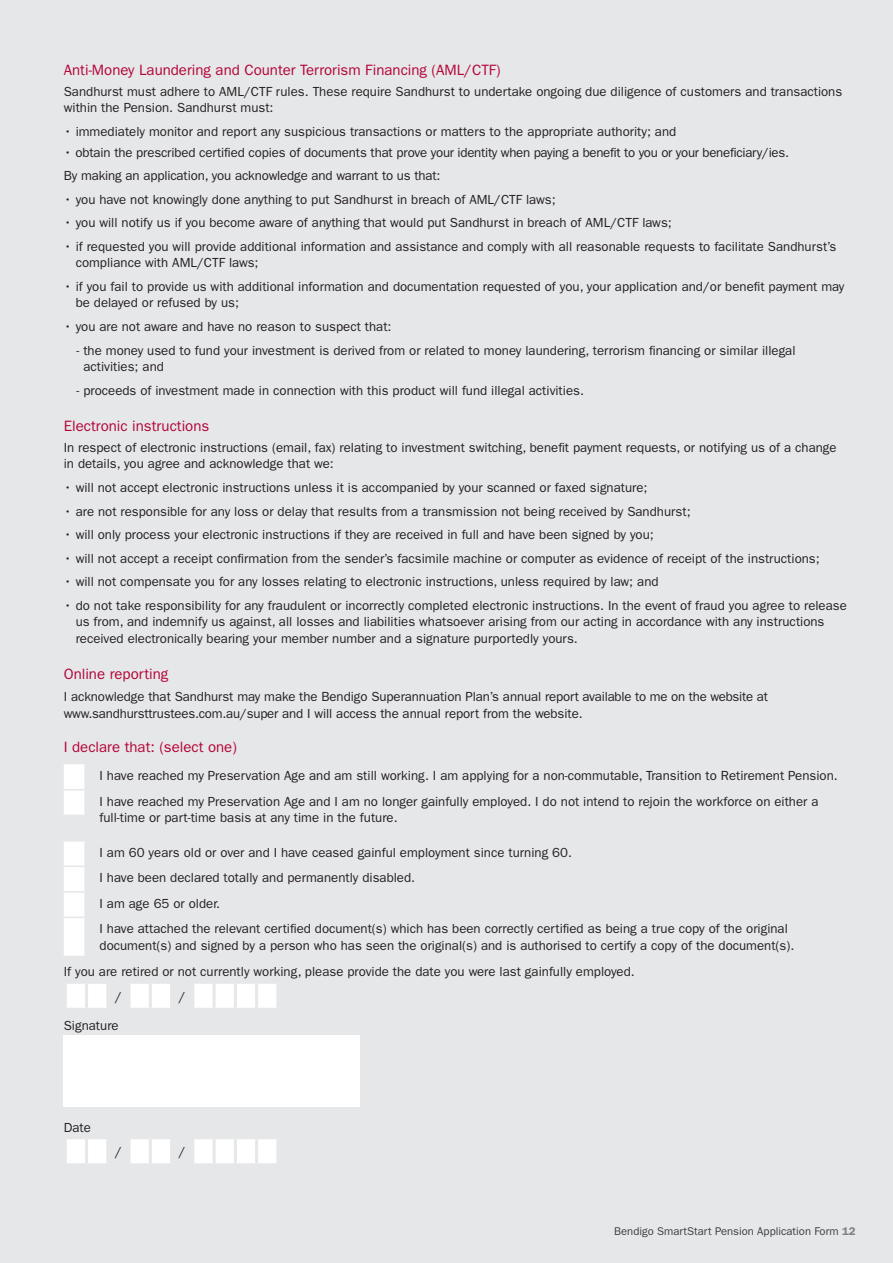
<style>
.page{position:relative;width:893px;height:1263px;background:#e6e7e9}
.page>*{position:absolute;margin:0;border:0;box-sizing:border-box;transform-origin:0 0}
.t1{font:15px "Franklin Gothic";color:#b30437}
.t2{font:13.2px/16.5px "Franklin Gothic";color:#231f20}
.t3{font:11.25px "Franklin Gothic";color:#3e3e3f}
.s1{font-weight:600;color:#808285}
</style>
<div class="page">
<svg style="left:64px;top:764px;width:20px;height:192px"></svg>
<hr style="left:64px;top:916px;width:21px;height:2px;background:#e6e7e9">
<svg style="left:67px;top:984px;width:209px;height:24px"></svg>
<hr style="left:85px;top:984px;width:3px;height:24px;background:#e6e7e9">
<hr style="left:106px;top:984px;width:3px;height:24px;background:#e6e7e9">
<hr style="left:128px;top:984px;width:3px;height:24px;background:#e6e7e9">
<hr style="left:149px;top:984px;width:3px;height:24px;background:#e6e7e9">
<hr style="left:170px;top:984px;width:3px;height:24px;background:#e6e7e9">
<hr style="left:191px;top:984px;width:3px;height:24px;background:#e6e7e9">
<hr style="left:213px;top:984px;width:3px;height:24px;background:#e6e7e9">
<hr style="left:234px;top:984px;width:3px;height:24px;background:#e6e7e9">
<hr style="left:255px;top:984px;width:3px;height:24px;background:#e6e7e9">
<div style="left:64px;top:1036px;width:296px;height:71px;background:#fff"></div>
<svg style="left:67px;top:1139px;width:209px;height:24px"></svg>
<hr style="left:85px;top:1139px;width:3px;height:24px;background:#e6e7e9">
<hr style="left:106px;top:1139px;width:3px;height:24px;background:#e6e7e9">
<hr style="left:128px;top:1139px;width:3px;height:24px;background:#e6e7e9">
<hr style="left:149px;top:1139px;width:3px;height:24px;background:#e6e7e9">
<hr style="left:170px;top:1139px;width:3px;height:24px;background:#e6e7e9">
<hr style="left:191px;top:1139px;width:3px;height:24px;background:#e6e7e9">
<hr style="left:213px;top:1139px;width:3px;height:24px;background:#e6e7e9">
<hr style="left:234px;top:1139px;width:3px;height:24px;background:#e6e7e9">
<hr style="left:255px;top:1139px;width:3px;height:24px;background:#e6e7e9">
<p class="t1" style="left:64px;top:61px;width:438px">Anti-Money Laundering and Counter Terrorism Financing (AML/CTF)</p>
<p class="t2" style="left:64px;top:83px;width:780px">Sandhurst must adhere to AML/CTF rules. These require Sandhurst to undertake ongoing due diligence of customers and transactions within the Pension. Sandhurst must:</p>
<p class="t2" style="left:64px;top:123px;width:614px">• immediately monitor and report any suspicious transactions or matters to the appropriate authority; and</p>
<p class="t2" style="left:64px;top:140px;width:727px;line-height:23.5px">• obtain the prescribed certified copies of documents that prove your identity when paying a benefit to you or your beneficiary/ies.<br>By making an application, you acknowledge and warrant to us that:</p>
<p class="t2" style="left:64px;top:191px;width:493px">• you have not knowingly done anything to put Sandhurst in breach of AML/CTF laws;</p>
<p class="t2" style="left:64px;top:215px;width:609px">• you will notify us if you become aware of anything that would put Sandhurst in breach of AML/CTF laws;</p>
<p class="t2" style="left:76px;top:238px;width:762px;text-indent:-12px">• if requested you will provide additional information and assistance and comply with all reasonable requests to facilitate Sandhurst’s compliance with AML/CTF laws;</p>
<p class="t2" style="left:76px;top:278px;width:770px;text-indent:-12px">• if you fail to provide us with additional information and documentation requested of you, your application and/or benefit payment may be delayed or refused by us;</p>
<p class="t2" style="left:64px;top:318px;width:329px">• you are not aware and have no reason to suspect that:</p>
<p class="t2" style="left:83px;top:342px;width:714px;text-indent:-7px">- the money used to fund your investment is derived from or related to money laundering, terrorism financing or similar illegal activities; and</p>
<p class="t2" style="left:77px;top:382px;width:509px">- proceeds of investment made in connection with this product will fund illegal activities.</p>
<p class="t1" style="left:64px;top:417px;width:147px">Electronic instructions</p>
<p class="t2" style="left:64px;top:439px;width:774px">In respect of electronic instructions (email, fax) relating to investment switching, benefit payment requests, or notifying us of a change in details, you agree and acknowledge that we:</p>
<p class="t2" style="left:64px;top:479px;width:585px">• will not accept electronic instructions unless it is accompanied by your scanned or faxed signature;</p>
<p class="t2" style="left:64px;top:503px;width:628px">• are not responsible for any loss or delay that results from a transmission not being received by Sandhurst;</p>
<p class="t2" style="left:64px;top:526px;width:591px">• will only process your electronic instructions if they are received in full and have been signed by you;</p>
<p class="t2" style="left:64px;top:550px;width:757px">• will not accept a receipt confirmation from the sender’s facsimile machine or computer as evidence of receipt of the instructions;</p>
<p class="t2" style="left:64px;top:574px;width:596px">• will not compensate you for any losses relating to electronic instructions, unless required by law; and</p>
<p class="t2" style="left:76px;top:597px;width:773px;text-indent:-12px">• do not take responsibility for any fraudulent or incorrectly completed electronic instructions. In the event of fraud you agree to release us from, and indemnify us against, all losses and liabilities whatsoever arising from our acting in accordance with any instructions received electronically bearing your member number and a signature purportedly yours.</p>
<p class="t1" style="left:64px;top:666px;width:106px">Online reporting</p>
<p class="t2" style="left:64px;top:688px;width:706px;line-height:17.2px">I acknowledge that Sandhurst may make the Bendigo Superannuation Plan’s annual report available to me on the website at www.sandhursttrustees.com.au/super and I will access the annual report from the website.</p>
<p class="t1" style="left:64px;top:738px;width:175px">I declare that: (select one)</p>
<p class="t2" style="left:100px;top:763px;width:740px;line-height:25.5px">I have reached my Preservation Age and am still working. I am applying for a non-commutable, Transition to Retirement Pension.<br>I have reached my Preservation Age and I am no longer gainfully employed. I do not intend to rejoin the workforce on either a</p>
<p class="t2" style="left:100px;top:809px;width:300px">full-time or part-time basis at any time in the future.</p>
<p class="t2" style="left:100px;top:839px;width:690px;line-height:25.5px">I am 60 years old or over and I have ceased gainful employment since turning 60.<br>I have been declared totally and permanently disabled.<br>I am age 65 or older.<br>I have attached the relevant certified document(s) which has been correctly certified as being a true copy of the original</p>
<p class="t2" style="left:64px;top:932px;width:732px;line-height:26.5px;text-indent:36px">document(s) and signed by a person who has seen the original(s) and is authorised to certify a copy of the document(s).<br>If you are retired or not currently working, please provide the date you were last gainfully employed.</p>
<p class="t2" style="left:115px;top:988px;width:8px">/</p>
<p class="t2" style="left:179px;top:988px;width:8px">/</p>
<p class="t2" style="left:64px;top:1017px;width:56px">Signature</p>
<p class="t2" style="left:64px;top:1119px;width:29px">Date</p>
<p class="t2" style="left:115px;top:1143px;width:8px">/</p>
<p class="t2" style="left:179px;top:1143px;width:8px">/</p>
<p class="t3" style="left:614px;top:1224px;width:243px">Bendigo SmartStart Pension Application Form <span class="s1">12</span></p>
</div>
